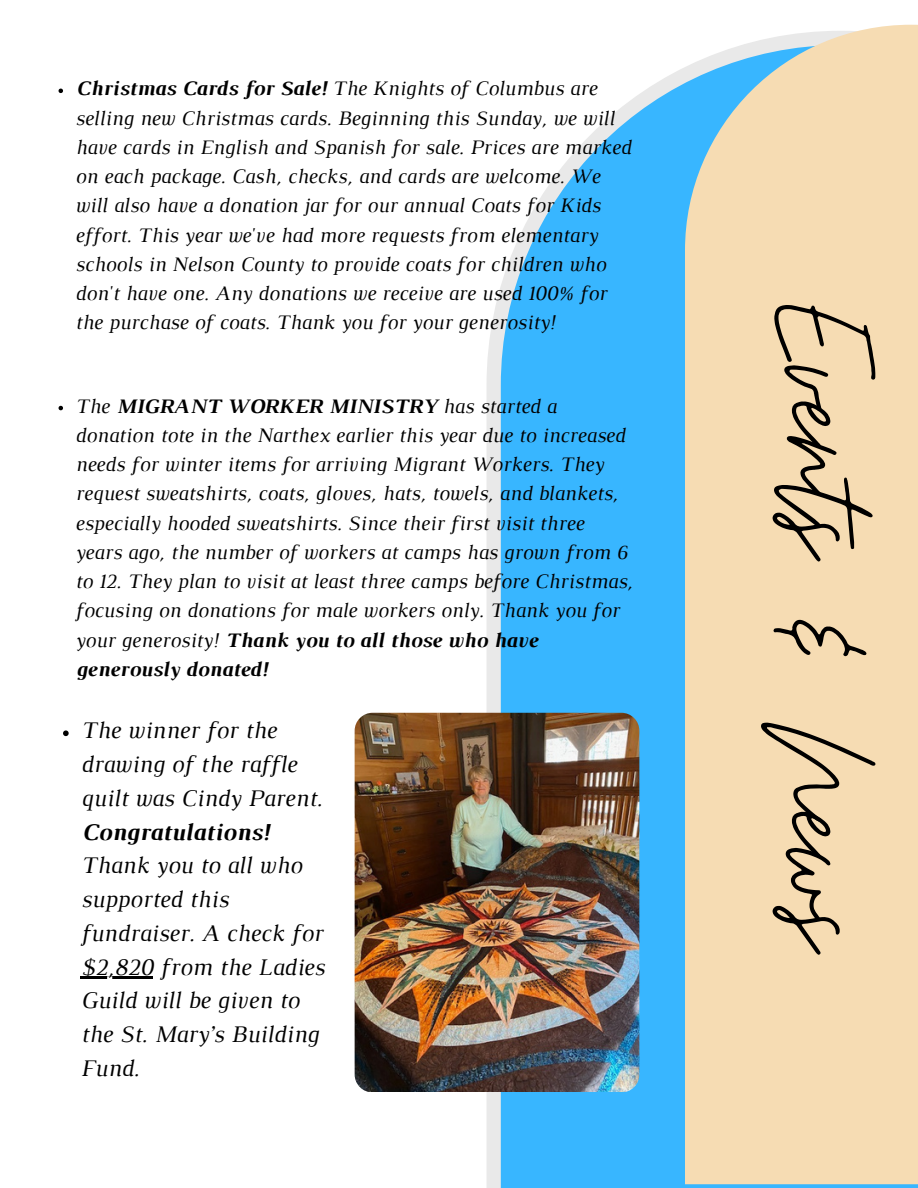
<style>
.page{position:relative;width:918px;height:1188px;background:#fff}
.page>*{position:absolute;margin:0;border:0;box-sizing:border-box;transform-origin:0 0}
.t1{font:158.25px "Moon Time";color:#000}
.t2{font:italic 24.3px/33.8px "Luthier";color:#000}
.t3{font:italic 21px/29.2px "Luthier";color:#000}
.s1{font-weight:700}
</style>
<div class="page">
<svg style="left:487px;top:67px;width:431px;height:1121px;background:#59c1fd"></svg>
<div style="left:685px;top:25px;width:233px;height:1159px;background:#f6dcb3"></div>
<svg style="left:59px;top:406px;width:4px;height:4px"></svg>
<svg style="left:59px;top:89px;width:4px;height:4px"></svg>
<img style="left:355px;top:713px;width:284px;height:379px;border-radius:18px">
<svg style="left:63px;top:730px;width:6px;height:6px"></svg>
<hr style="left:81px;top:977px;width:72px;height:2px;background:#000">
<p class="t3" style="left:75px;top:75px;width:557px"><span class="s1">Christmas Cards for Sale!</span> The Knights of Columbus are selling new Christmas cards. Beginning this Sunday, we will have cards in English and Spanish for sale. Prices are marked on each package. Cash, checks, and cards are welcome. We will also have a donation jar for our annual Coats for Kids effort. This year we've had more requests from elementary schools in Nelson County to provide coats for children who don't have one. Any donations we receive are used 100% for the purchase of coats. Thank you for your generosity!</p>
<p class="t3" style="left:75px;top:393px;width:559px">The <span class="s1">MIGRANT WORKER MINISTRY</span> has started a donation tote in the Narthex earlier this year due to increased needs for winter items for arriving Migrant Workers. They request sweatshirts, coats, gloves, hats, towels, and blankets, especially hooded sweatshirts. Since their first visit three years ago, the number of workers at camps has grown from 6 to 12. They plan to visit at least three camps before Christmas, focusing on donations for male workers only. Thank you for your generosity! <span class="s1">Thank you to all those who have generously donated!</span></p>
<p class="t2" style="left:81px;top:715px;width:244px">The winner for the drawing of the raffle quilt was Cindy Parent.<br><span class="s1">Congratulations!<br></span>Thank you to all who supported this fundraiser. A check for</p>
<p class="t2" style="left:81px;top:952px;width:245px">$2,820 from the Ladies<br>Guild will be given to the St. Mary’s Building<br>Fund.</p>
<h1 class="t1" style="left:920px;top:305px;width:658px;rotate:90deg">Events &amp; News</h1>
</div>
